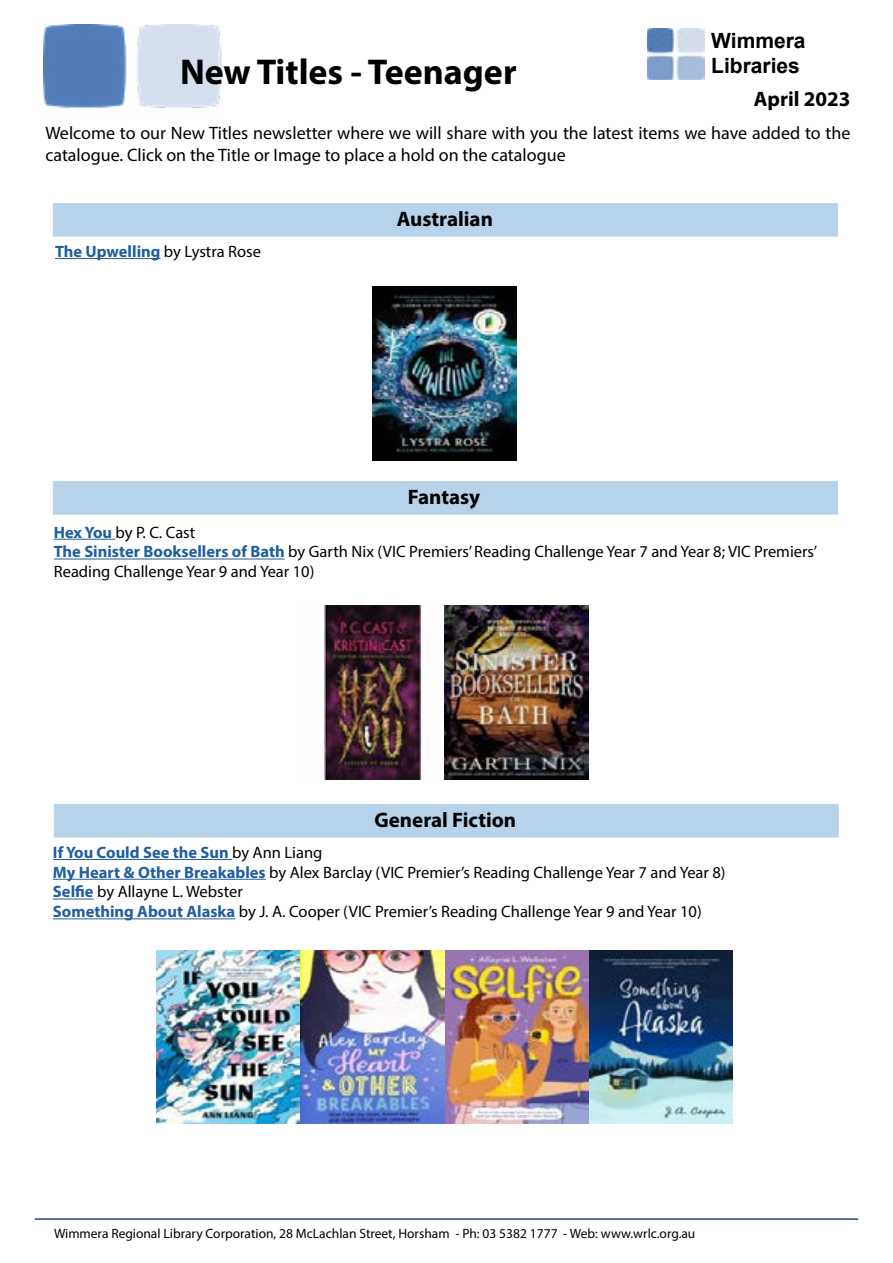
<style>
.page{position:relative;width:893px;height:1263px;background:#fff}
.page>*{position:absolute;margin:0;border:0;box-sizing:border-box;transform-origin:0 0}
.t1{font:700 36px "Myriad Pro";color:#000}
.t2{font:700 21px "Myriad Pro";color:#000}
.t3{font:700 21px/25.2px "Arial";color:#000}
.t4{font:18px/21.6px "Myriad Pro";color:#000}
.t5{font:16.5px/19.8px "Myriad Pro";color:#000}
.t6{font:700 16.5px "Myriad Pro";color:#215e9e}
.t7{font:13.5px "Myriad Pro";color:#000}
.s1{font-weight:400;color:#000}
.s2{font-weight:700;color:#215e9e}
</style>
<div class="page">
<img style="left:44px;top:25px;width:178px;height:83px">
<img style="left:647px;top:28px;width:57px;height:52px">
<div style="left:53px;top:203px;width:785px;height:34px;background:#b3d2e9;border:2px solid #b3d2e9"></div>
<hr style="left:55px;top:258px;width:105px;height:1px;background:#215e9e">
<hr style="left:35px;top:1218px;width:823px;height:2px;background:#25408f">
<img style="left:372px;top:287px;width:144px;height:173px">
<div style="left:53px;top:481px;width:785px;height:34px;background:#b3d2e9;border:2px solid #b3d2e9"></div>
<hr style="left:54px;top:539px;width:61px;height:1px;background:#215e9e">
<hr style="left:54px;top:559px;width:231px;height:1px;background:#215e9e">
<img style="left:323px;top:606px;width:265px;height:173px">
<div style="left:54px;top:804px;width:785px;height:33px;background:#b3d2e9"></div>
<hr style="left:53px;top:859px;width:179px;height:1px;background:#215e9e">
<hr style="left:53px;top:879px;width:213px;height:1px;background:#215e9e">
<hr style="left:53px;top:899px;width:41px;height:1px;background:#215e9e">
<hr style="left:53px;top:918px;width:182px;height:1px;background:#215e9e">
<img style="left:157px;top:950px;width:576px;height:174px">
<p class="t3" style="left:711px;top:28px;width:96px">Wimmera<br>Libraries</p>
<h1 class="t1" style="left:180px;top:48px;width:338px">New Titles - Teenager</h1>
<p class="t4" style="left:45px;top:122px;width:807px">Welcome to our New Titles newsletter where we will share with you the latest items we have added to the catalogue. Click on the Title or Image to place a hold on the catalogue</p>
<p class="t2" style="left:754px;top:86px;width:98px">April 2023</p>
<p class="t6" style="left:55px;top:241px;width:207px">The Upwelling <span class="s1">by Lystra Rose</span></p>
<p class="t2" style="left:397px;top:205px;width:98px">Australian</p>
<p class="t2" style="left:408px;top:483px;width:74px">Fantasy</p>
<p class="t5" style="left:54px;top:522px;width:765px"><span class="s2">Hex You</span> by P. C. Cast<br><span class="s2">The Sinister Booksellers of Bath</span> by Garth Nix (VIC Premiers’ Reading Challenge Year 7 and Year 8; VIC Premiers’<br>Reading Challenge Year 9 and Year 10)</p>
<p class="t2" style="left:374px;top:806px;width:143px">General Fiction</p>
<p class="t5" style="left:53px;top:842px;width:674px"><span class="s2">If You Could See the Sun</span> by Ann Liang<br><span class="s2">My Heart &amp; Other Breakables</span> by Alex Barclay (VIC Premier’s Reading Challenge Year 7 and Year 8)<br><span class="s2">Selfie</span> by Allayne L. Webster<br><span class="s2">Something About Alaska</span> by J. A. Cooper (VIC Premier’s Reading Challenge Year 9 and Year 10)</p>
<p class="t7" style="left:54px;top:1225px;width:643px">Wimmera Regional Library Corporation, 28 McLachlan Street, Horsham - Ph: 03 5382 1777 - Web: www.wrlc.org.au</p>
</div>
